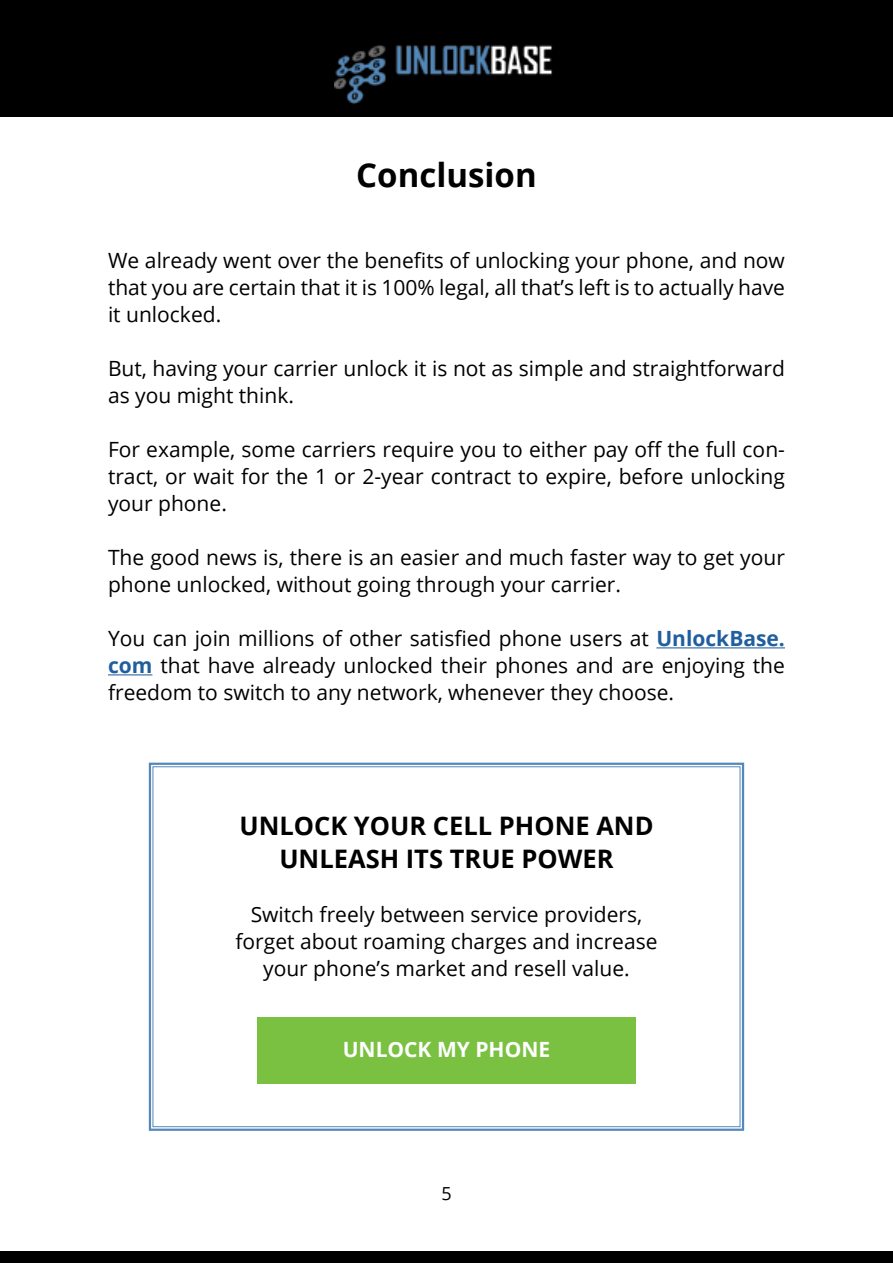
<style>
.page{position:relative;width:893px;height:1263px;background:#fff}
.page>*{position:absolute;margin:0;border:0;box-sizing:border-box;transform-origin:0 0}
.t1{font:700 33px "Open Sans";color:#000}
.t2{font:700 25.5px/33px "Open Sans";color:#000;text-align:center}
.t3{font:21px/27px "Open Sans";color:#000;text-align:justify}
.t4{font:700 21px "Open Sans";color:#fff}
.t5{font:18px "Open Sans";color:#000}
.s1{font-weight:700;color:#215e9e}
</style>
<div class="page">
<div style="left:0;top:0;width:893px;height:117px;background:#000"></div>
<div style="left:0;top:1251px;width:893px;height:12px;background:#000"></div>
<img style="left:335px;top:45px;width:218px;height:59px">
<hr style="left:656px;top:647px;width:129px;height:1px;background:#215e9e">
<hr style="left:108px;top:674px;width:44px;height:1px;background:#215e9e">
<svg style="left:148px;top:762px;width:597px;height:369px"></svg>
<h1 class="t1" style="left:356px;top:152px;width:182px">Conclusion</h1>
<p class="t3" style="left:108px;top:247px;width:678px">We already went over the benefits of unlocking your phone, and now that you are certain that it is 100% legal, all that’s left is to actually have it unlocked.</p>
<p class="t3" style="left:108px;top:355px;width:678px">But, having your carrier unlock it is not as simple and straightforward as you might think.</p>
<p class="t3" style="left:108px;top:436px;width:678px">For example, some carriers require you to either pay off the full con&shy;tract, or wait for the 1 or 2-year contract to expire, before unlocking your phone.</p>
<p class="t3" style="left:108px;top:544px;width:678px">The good news is, there is an easier and much faster way to get your phone unlocked, without going through your carrier.</p>
<p class="t3" style="left:108px;top:625px;width:678px">You can join millions of other satisfied phone users at <span class="s1">UnlockBase. com</span> that have already unlocked their phones and are enjoying the freedom to switch to any network, whenever they choose.</p>
<p class="t2" style="left:239px;top:809px;width:416px">UNLOCK YOUR CELL PHONE AND<br>UNLEASH ITS TRUE POWER</p>
<p class="t3" style="left:235px;top:901px;width:423px;text-align:center">Switch freely between service providers, forget about roaming charges and increase your phone’s market and resell value.</p>
<p class="t4" style="left:343px;top:1035px;width:209px">UNLOCK MY PHONE</p>
<p class="t5" style="left:441px;top:1181px;width:12px">5</p>
</div>
